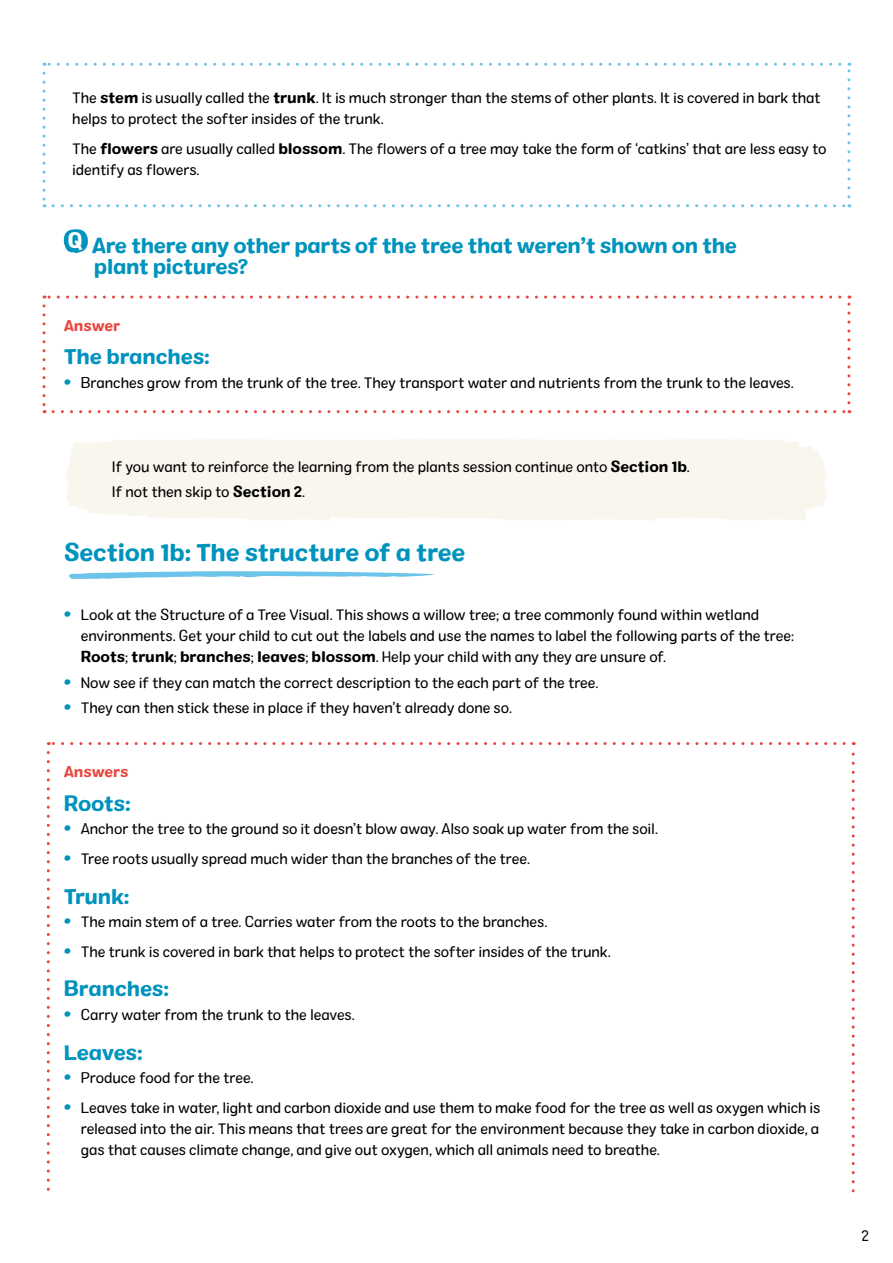
<style>
.page{position:relative;width:893px;height:1263px;background:#fff}
.page>*{position:absolute;margin:0;border:0;box-sizing:border-box;transform-origin:0 0}
.t1{font:24px "Colby St Bld";letter-spacing:-.02em;color:#0093bd}
.t2{font:21px/21px "Colby St Bld";letter-spacing:-.02em;color:#0093bd}
.t3{font:15px/21px "Colby St Reg";letter-spacing:-.01em;color:#000}
.t4{font:15px "Colby St Bld";letter-spacing:-.005em;color:#e9473f}
.s1{font-family:"Colby St Bld"}
.s2{font-family:"Colby St Bld";font-size:21px;color:#0093bd}
</style>
<div class="page">
<svg style="left:43px;top:73px;width:3px;height:134px"></svg>
<svg style="left:53px;top:204px;width:797px;height:3px"></svg>
<svg style="left:847px;top:63px;width:3px;height:134px"></svg>
<svg style="left:44px;top:63px;width:796px;height:3px"></svg>
<svg style="left:43px;top:306px;width:3px;height:107px"></svg>
<svg style="left:53px;top:410px;width:797px;height:3px"></svg>
<svg style="left:847px;top:296px;width:3px;height:107px"></svg>
<svg style="left:44px;top:296px;width:796px;height:3px"></svg>
<div style="left:66px;top:439px;width:761px;height:82px;background:#f9f6ee"></div>
<svg style="left:68px;top:571px;width:367px;height:8px"></svg>
<svg style="left:47px;top:752px;width:3px;height:439px"></svg>
<svg style="left:852px;top:742px;width:3px;height:449px"></svg>
<svg style="left:48px;top:742px;width:796px;height:3px"></svg>
<svg style="left:64px;top:229px;width:24px;height:24px"></svg>
<p class="t3" style="left:72px;top:87px;width:750px">The <span class="s1">stem</span> is usually called the <span class="s1">trunk</span>. It is much stronger than the stems of other plants. It is covered in bark that helps to protect the softer insides of the trunk.</p>
<p class="t3" style="left:72px;top:138px;width:756px">The <span class="s1">flowers</span> are usually called <span class="s1">blossom</span>. The flowers of a tree may take the form of ‘catkins’ that are less easy to identify as flowers.</p>
<h2 class="t2" style="left:92px;top:235px;width:647px">Are there any other parts of the tree that weren’t shown on the plant pictures?</h2>
<p class="t4" style="left:64px;top:316px;width:58px">Answer</p>
<h2 class="t2" style="left:64px;top:347px;width:148px">The branches:</h2>
<p class="t3" style="left:64px;top:372px;width:732px"><span class="s2">•</span> Branches grow from the trunk of the tree. They transport water and nutrients from the trunk to the leaves.</p>
<p class="t3" style="left:112px;top:454px;width:579px;line-height:25.2px">If you want to reinforce the learning from the plants session continue onto <span class="s1">Section 1b</span>.<br>If not then skip to <span class="s1">Section 2</span>.</p>
<h1 class="t1" style="left:64px;top:537px;width:403px">Section 1b: The structure of a tree</h1>
<p class="t3" style="left:81px;top:604px;width:715px;text-indent:-17px"><span class="s2">•</span> Look at the Structure of a Tree Visual. This shows a willow tree; a tree commonly found within wetland environments. Get your child to cut out the labels and use the names to label the following parts of the tree:<br><span class="s1">Roots</span>; <span class="s1">trunk</span>; <span class="s1">branches</span>; <span class="s1">leaves</span>; <span class="s1">blossom</span>. Help your child with any they are unsure of.</p>
<p class="t3" style="left:64px;top:672px;width:536px"><span class="s2">•</span> Now see if they can match the correct description to the each part of the tree.</p>
<p class="t3" style="left:64px;top:697px;width:450px"><span class="s2">•</span> They can then stick these in place if they haven’t already done so.</p>
<p class="t4" style="left:64px;top:762px;width:66px">Answers</p>
<h2 class="t2" style="left:64px;top:793px;width:69px">Roots:</h2>
<p class="t3" style="left:64px;top:818px;width:596px"><span class="s2">•</span> Anchor the tree to the ground so it doesn’t blow away. Also soak up water from the soil.</p>
<p class="t3" style="left:64px;top:848px;width:468px"><span class="s2">•</span> Tree roots usually spread much wider than the branches of the tree.</p>
<h2 class="t2" style="left:64px;top:886px;width:67px">Trunk:</h2>
<p class="t3" style="left:64px;top:911px;width:485px"><span class="s2">•</span> The main stem of a tree. Carries water from the roots to the branches.</p>
<p class="t3" style="left:64px;top:941px;width:549px"><span class="s2">•</span> The trunk is covered in bark that helps to protect the softer insides of the trunk.</p>
<h2 class="t2" style="left:64px;top:979px;width:107px">Branches:</h2>
<p class="t3" style="left:64px;top:1004px;width:293px"><span class="s2">•</span> Carry water from the trunk to the leaves.</p>
<h2 class="t2" style="left:64px;top:1042px;width:81px">Leaves:</h2>
<p class="t3" style="left:64px;top:1067px;width:191px"><span class="s2">•</span> Produce food for the tree.</p>
<p class="t3" style="left:81px;top:1097px;width:741px;text-align:justify;text-indent:-17px"><span class="s2">•</span> Leaves take in water, light and carbon dioxide and use them to make food for the tree as well as oxygen which is released into the air. This means that trees are great for the environment because they take in carbon dioxide, a gas that causes climate change, and give out oxygen, which all animals need to breathe.</p>
<p class="t3" style="left:862px;top:1225px;width:9px">2</p>
</div>
